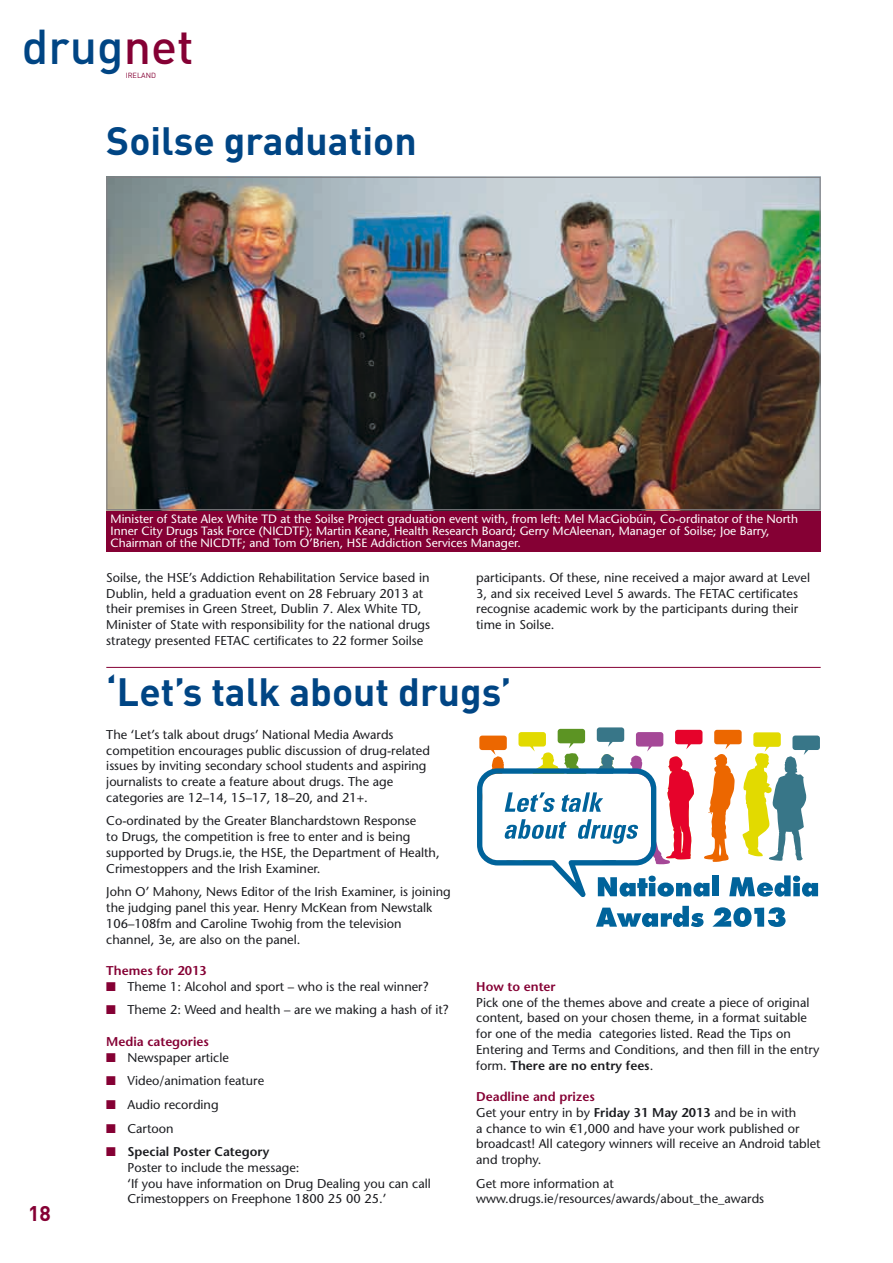
<style>
.page{position:relative;width:893px;height:1263px;background:#fff}
.page>*{position:absolute;margin:0;border:0;box-sizing:border-box;transform-origin:0 0}
.t1{font:500 48.3px "DIN";color:#004584}
.t2{font:700 39px "DIN";color:#004584}
.t3{font:700 21px "DIN";color:#850034}
.t4{font:500 12.75px/15.8px "Stone Sans Std";color:#1b1c20}
.t5{font:600 12.75px "Stone Sans Std";color:#850034}
.t6{font:500 12px/12px "Stone Sans Std";color:#fff}
.t7{font:7.35px "DIN";color:#850034}
.s1{color:#850034}
.s2{font-weight:600}
.s3{font-weight:600;color:#850034}
</style>
<div class="page">
<div style="left:106px;top:510px;width:715px;height:42px;background:#850034"></div>
<img style="left:108px;top:179px;width:711px;height:329px">
<hr style="left:106px;top:667px;width:715px;height:1px;background:#850034">
<svg style="left:596px;top:906px;width:107px;height:21px"></svg>
<svg style="left:712px;top:907px;width:74px;height:20px"></svg>
<svg style="left:477px;top:727px;width:343px;height:170px"></svg>
<h1 class="t1" style="left:22px;top:16px;width:173px">drug<span class="s1">net</span></h1>
<p class="t7" style="left:126px;top:71px;width:32px">IRELAND</p>
<h2 class="t2" style="left:106px;top:116px;width:312px">Soilse graduation</h2>
<p class="t6" style="left:111px;top:513px;width:689px">Minister of State Alex White TD at the Soilse Project graduation event with, from left: Mel MacGiobúin, Co-ordinator of the North<br>Inner City Drugs Task Force (NICDTF); Martin Keane, Health Research Board; Gerry McAleenan, Manager of Soilse; Joe Barry,<br>Chairman of the NICDTF; and Tom O’Brien, HSE Addiction Services Manager.</p>
<h3 class="t3" style="left:28px;top:1199px;width:24px">18</h3>
<p class="t4" style="left:106px;top:570px;width:325px">Soilse, the HSE’s Addiction Rehabilitation Service based in Dublin, held a graduation event on 28 February 2013 at their premises in Green Street, Dublin 7. Alex White TD, Minister of State with responsibility for the national drugs strategy presented FETAC certificates to 22 former Soilse</p>
<p class="t4" style="left:476px;top:570px;width:335px">participants. Of these, nine received a major award at Level 3, and six received Level 5 awards. The FETAC certificates recognise academic work by the participants during their time in Soilse.</p>
<h2 class="t2" style="left:106px;top:666px;width:407px">‘Let’s talk about drugs’</h2>
<p class="t4" style="left:106px;top:726px;width:325px">The ‘Let’s talk about drugs’ National Media Awards competition encourages public discussion of drug-related issues by inviting secondary school students and aspiring journalists to create a feature about drugs. The age categories are 12–14, 15–17, 18–20, and 21+.</p>
<p class="t4" style="left:106px;top:813px;width:335px">Co-ordinated by the Greater Blanchardstown Response<br>to Drugs, the competition is free to enter and is being supported by Drugs.ie, the HSE, the Department of Health, Crimestoppers and the Irish Examiner.</p>
<p class="t4" style="left:106px;top:884px;width:346px">John O’ Mahony, News Editor of the Irish Examiner, is joining the judging panel this year. Henry McKean from Newstalk 106–108fm and Caroline Twohig from the television channel, 3e, are also on the panel.</p>
<p class="t5" style="left:106px;top:963px;width:102px">Themes for 2013</p>
<p class="t4" style="left:106px;top:978px;width:324px"><span class="s1">■</span> Theme 1: Alcohol and sport – who is the real winner?</p>
<p class="t4" style="left:106px;top:1002px;width:344px"><span class="s1">■</span> Theme 2: Weed and health – are we making a hash of it?</p>
<p class="t5" style="left:106px;top:1034px;width:104px">Media categories</p>
<p class="t4" style="left:106px;top:1049px;width:124px"><span class="s1">■</span> Newspaper article</p>
<p class="t4" style="left:106px;top:1073px;width:159px"><span class="s1">■</span> Video/animation feature</p>
<p class="t4" style="left:106px;top:1097px;width:114px"><span class="s1">■</span> Audio recording</p>
<p class="t4" style="left:106px;top:1120px;width:69px"><span class="s1">■</span> Cartoon</p>
<p class="t4" style="left:128px;top:1144px;width:305px;text-indent:-21px"><span class="s1">■</span> <span class="s2">Special Poster Category<br></span>Poster to include the message:<br>‘If you have information on Drug Dealing you can call Crimestoppers on Freephone 1800 25 00 25.’</p>
<p class="t5" style="left:476px;top:979px;width:81px">How to enter</p>
<p class="t4" style="left:476px;top:994px;width:345px">Pick one of the themes above and create a piece of original content, based on your chosen theme, in a format suitable for one of the media categories listed. Read the Tips on Entering and Terms and Conditions, and then fill in the entry form. <span class="s2">There are no entry fees</span>.</p>
<p class="t4" style="left:476px;top:1089px;width:346px"><span class="s3">Deadline and prizes<br></span>Get your entry in by <span class="s2">Friday 31 May 2013</span> and be in with<br>a chance to win €1,000 and have your work published or broadcast! All category winners will receive an Android tablet and trophy.</p>
<p class="t4" style="left:476px;top:1175px;width:289px">Get more information at www.drugs.ie/resources/awards/about_the_awards</p>
</div>
